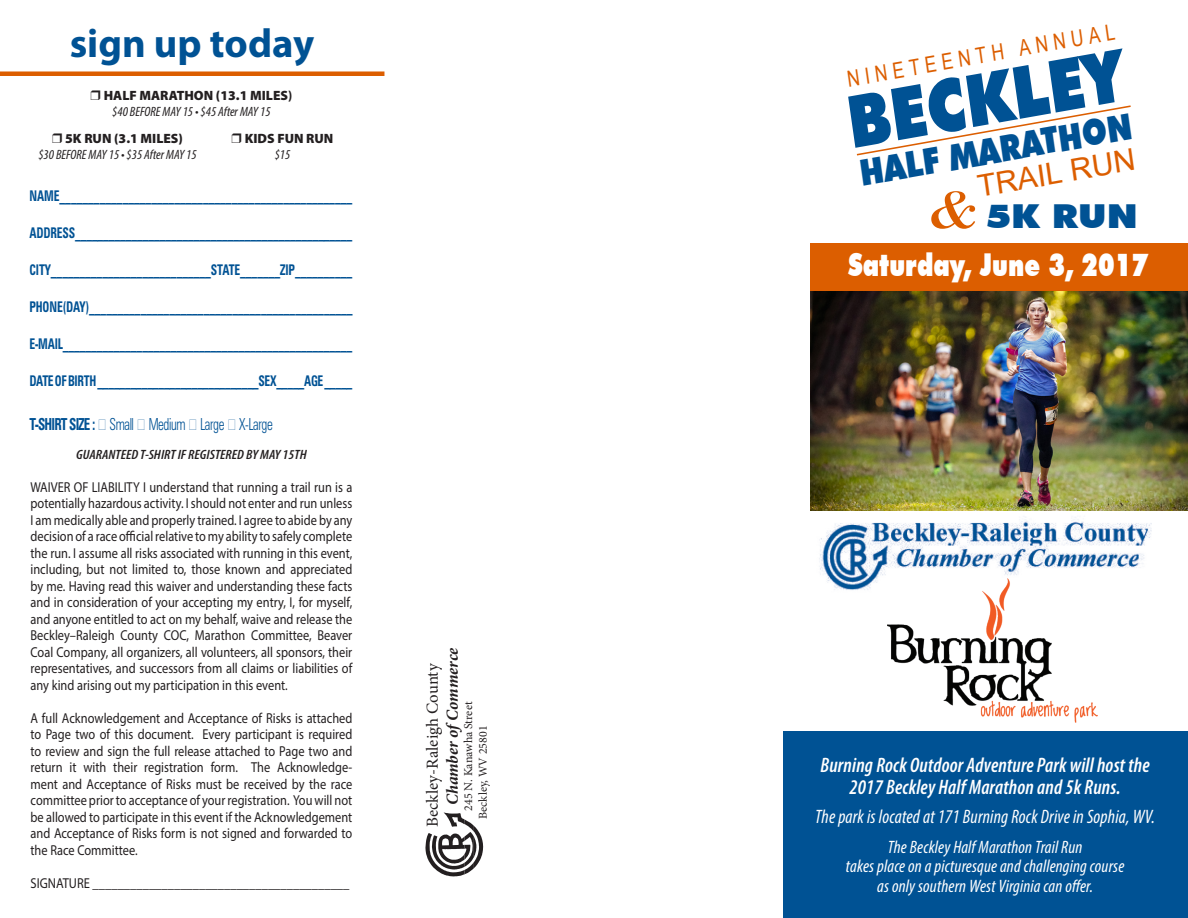
<style>
.page{position:relative;width:1188px;height:918px;background:#fff}
.page>*{position:absolute;margin:0;border:0;box-sizing:border-box;transform-origin:0 0}
.t1{font:900 72.15px "Futura BT";color:#005294;scale:.86 1}
.t2{font:700 40.5px "Myriad Pro";color:#005294}
.t3{font:900 36px "Futura BT";color:#005294;scale:.83 1}
.t4{font:900 33px "Futura BT";color:#005294;scale:1.11 1}
.t5{font:900 31.5px "Futura BT";color:#fff;scale:.77 1}
.t6{font:30.3px "Arial Narrow";color:#dc5e00;scale:1.22 1}
.t7{font:22.35px "Arial Narrow";color:#dc5e00;scale:.95 1}
.t8{font:italic 600 condensed 21px "Myriad Pro";letter-spacing:.01em;color:#fff;scale:.95 1}
.t9{font:italic condensed 19.5px "Myriad Pro";letter-spacing:.01em;color:#fff;scale:.95 1}
.t10{font:italic condensed 18px "Myriad Pro";letter-spacing:.01em;color:#fff}
.t11{font:16.8px "Minion Pro";color:#231f20}
.t12{font:italic 700 16.8px "Minion Pro";letter-spacing:-.005em;color:#231f20}
.t13{font:300 condensed 16.65px "Zurich BT";letter-spacing:-.03em;color:#005294;scale:.79 1}
.t14{font:700 condensed 14.7px "Zurich BT";letter-spacing:-.015em;color:#005294;scale:.79 1}
.t15{font:14.4px/16.5px "Myriad Pro";color:#231f20;text-align:justify;scale:.86 1}
.t16{font:14.4px "Myriad Pro";color:#231f20;scale:.87 1}
.t17{font:italic condensed 13.5px "Myriad Pro";color:#231f20}
.t18{font:900 13.5px "Myriad Pro";color:#231f20}
.t19{font:italic 600 condensed 13.5px "Myriad Pro";color:#231f20;scale:1.08 1}
.t20{font:12px "Minion Pro";color:#231f20}
.s1{font-weight:700}
.s2{font-family:"Times New Roman";font-weight:400;font-stretch:normal}
.s3{font-family:"Bodoni BT";font-weight:400;font-style:italic;font-size:54px;color:#dc5e00}
</style>
<div class="page">
<img style="left:819px;top:517px;width:333px;height:73px">
<div style="left:0;top:71px;width:384px;height:5px;background:#dc5e00"></div>
<img style="left:810px;top:291px;width:378px;height:220px">
<div style="left:810px;top:244px;width:378px;height:47px;background:#dc5e00"></div>
<svg style="left:426px;top:813px;width:57px;height:63px"></svg>
<svg style="left:856px;top:105px;width:275px;height:51px"></svg>
<div style="left:783px;top:731px;width:405px;height:187px;background:#005294"></div>
<img style="left:888px;top:578px;width:210px;height:145px">
<p class="t2" style="left:70px;top:17px;width:246px">sign up today</p>
<p class="t18" style="left:104px;top:88px;width:190px">HALF MARATHON (13.1 MILES<span class="s1">)</span></p>
<p class="t17" style="left:112px;top:103px;width:160px">$40 BEFORE MAY 15 • $45 After MAY 15</p>
<p class="t18" style="left:65px;top:131px;width:119px">5K RUN (3.1 MILES)</p>
<p class="t18" style="left:245px;top:131px;width:90px">KIDS FUN RUN</p>
<p class="t17" style="left:38px;top:146px;width:160px">$30 BEFORE MAY 15 • $35 After MAY 15</p>
<p class="t17" style="left:275px;top:146px;width:17px">$15</p>
<p class="t14" style="left:29px;top:187px;width:410px">NAME___________________________________________________</p>
<p class="t14" style="left:29px;top:224px;width:410px">ADDRESS_________________________________________________</p>
<p class="t14" style="left:29px;top:261px;width:410px">CITY____________________________STATE_______ZIP__________</p>
<p class="t14" style="left:29px;top:298px;width:411px">PHONE(DAY)______________________________________________</p>
<p class="t14" style="left:29px;top:335px;width:410px">E-MAIL___________________________________________________</p>
<p class="t14" style="left:29px;top:372px;width:410px">DATE OF BIRTH _____________________________SEX_____AGE _____</p>
<p class="t13" style="left:29px;top:414px;width:310px"><span class="s1">T-SHIRT SIZE :</span> <span class="s2">❑</span> Small <span class="s2">❑</span> Medium <span class="s2">❑</span> Large <span class="s2">❑</span> X-Large</p>
<p class="t19" style="left:76px;top:447px;width:215px">GUARANTEED T-SHIRT IF REGISTERED BY MAY 15TH</p>
<p class="t15" style="left:31px;top:478px;width:376px">WAIVER OF LIABILITY I understand that running a trail run is a potentially hazardous activity. I should not enter and run unless I am medically able and properly trained. I agree to abide by any decision of a race official relative to my ability to safely complete the run. I assume all risks associated with running in this event, including, but not limited to, those known and appreciated by me. Having read this waiver and understanding these facts and in consideration of your accepting my entry, I, for myself, and anyone entitled to act on my behalf, waive and release the Beckley–Raleigh County COC, Marathon Committee, Beaver Coal Company, all organizers, all volunteers, all sponsors, their representatives, and successors from all claims or liabilities of any kind arising out my participation in this event.</p>
<p class="t15" style="left:31px;top:709px;width:376px">A full Acknowledgement and Acceptance of Risks is attached to Page two of this document. Every participant is required to review and sign the full release attached to Page two and return it with their registration form. The Acknowledge&shy;ment and Acceptance of Risks must be received by the race committee prior to acceptance of your registration. You will not be allowed to participate in this event if the Acknowledgement and Acceptance of Risks form is not signed and forwarded to the Race Committee.</p>
<p class="t16" style="left:31px;top:874px;width:368px">SIGNATURE _________________________________________</p>
<p class="t12" style="left:441px;top:805px;width:159px;rotate:-90deg">Chamber ofCommerce</p>
<p class="t11" style="left:421px;top:827px;width:165px;rotate:-90deg">Beckley-Raleigh County</p>
<p class="t20" style="left:460px;top:811px;width:111px;rotate:-90deg">245 N. Kanawha Street</p>
<p class="t20" style="left:475px;top:819px;width:95px;rotate:-90deg">Beckley, WV 25801</p>
<p class="t7" style="left:845px;top:67px;width:287px;rotate:-10deg">NINETEENTH ANNUAL</p>
<p class="t1" style="left:839px;top:80px;width:326px;rotate:-10deg">BECKLEY</p>
<p class="t3" style="left:856px;top:152px;width:334px;rotate:-10deg">HALF MARATHON</p>
<p class="t6" style="left:974px;top:170px;width:132px;rotate:-10deg">TRAIL RUN</p>
<p class="t4" style="left:929px;top:196px;width:190px"><span class="s3">&amp;</span> 5K RUN</p>
<p class="t5" style="left:848px;top:245px;width:391px">Saturday, June 3, 2017</p>
<p class="t8" style="left:820px;top:754px;width:348px">Burning Rock Outdoor Adventure Park will host the</p>
<p class="t8" style="left:850px;top:776px;width:287px">2017 Beckley Half Marathon and 5k Runs.</p>
<p class="t9" style="left:815px;top:805px;width:359px">The park is located at 171 Burning Rock Drive in Sophia, WV.</p>
<p class="t10" style="left:888px;top:836px;width:196px">The Beckley Half Marathon Trail Run</p>
<p class="t10" style="left:846px;top:855px;width:280px">takes place on a picturesque and challenging course</p>
<p class="t10" style="left:877px;top:875px;width:217px">as only southern West Virginia can offer.</p>
</div>
